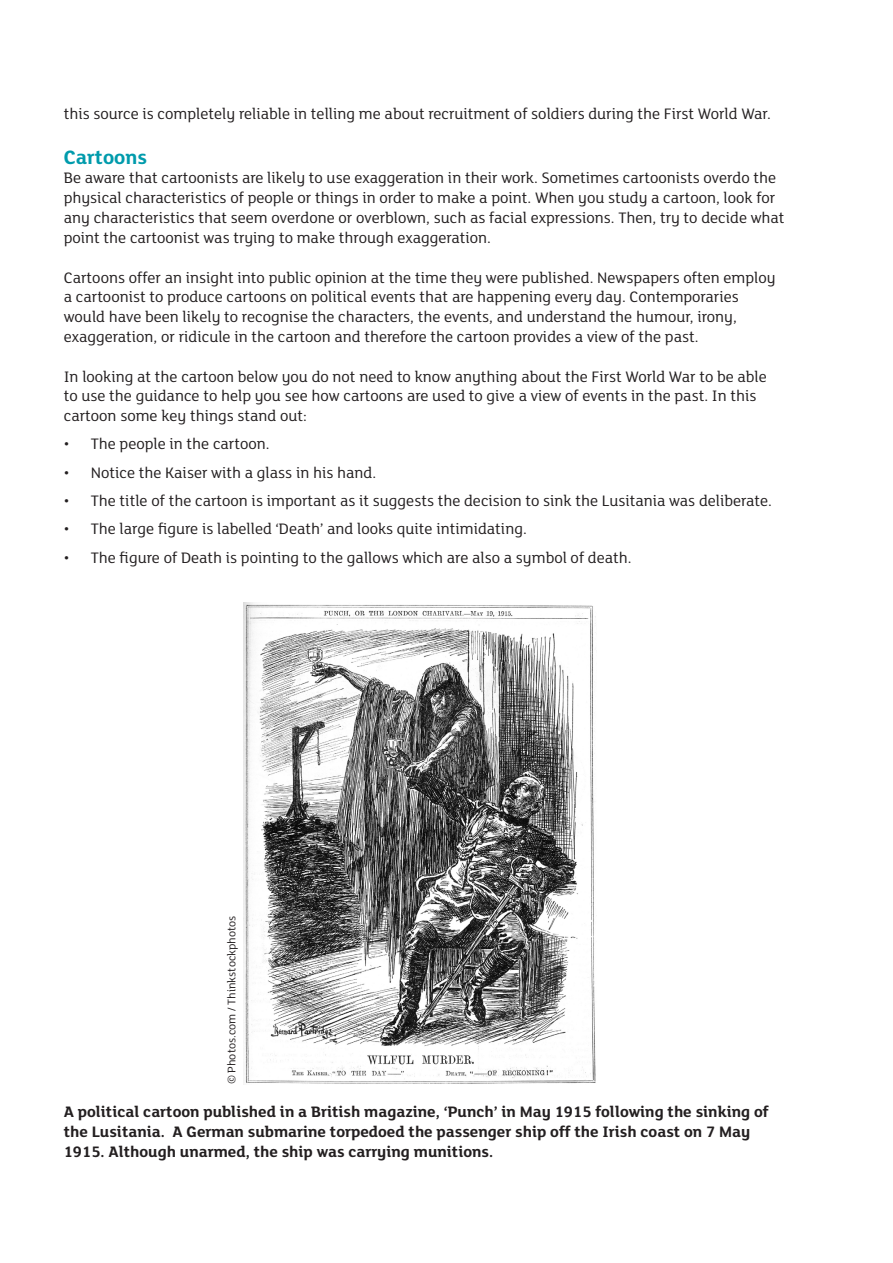
<style>
.page{position:relative;width:893px;height:1263px;background:#fff}
.page>*{position:absolute;margin:0;border:0;box-sizing:border-box;transform-origin:0 0}
.Body_Text{font:700 21px "FS Lola";color:#009bac}
.Body_Text-2{font:16.5px/19.8px "FS Lola";color:#231f20}
.Body_Text-3{font:700 16.5px/19.8px "FS Lola";color:#231f20}
.t1{font:12px "FS Lola";color:#231f20}
</style>
<div class="page">
<img style="left:243px;top:603px;width:353px;height:481px">
<p class="Body_Text-2" style="left:64px;top:103px;width:709px">this source is completely reliable in telling me about recruitment of soldiers during the First World War.</p>
<p class="Body_Text" style="left:64px;top:142px;width:85px">Cartoons</p>
<p class="Body_Text-2" style="left:64px;top:168px;width:722px">Be aware that cartoonists are likely to use exaggeration in their work. Sometimes cartoonists overdo the physical characteristics of people or things in order to make a point. When you study a cartoon, look for any characteristics that seem overdone or overblown, such as facial expressions. Then, try to decide what point the cartoonist was trying to make through exaggeration.</p>
<p class="Body_Text-2" style="left:64px;top:267px;width:713px">Cartoons offer an insight into public opinion at the time they were published. Newspapers often employ a cartoonist to produce cartoons on political events that are happening every day. Contemporaries would have been likely to recognise the characters, the events, and understand the humour, irony, exaggeration, or ridicule in the cartoon and therefore the cartoon provides a view of the past.</p>
<p class="Body_Text-2" style="left:64px;top:366px;width:705px">In looking at the cartoon below you do not need to know anything about the First World War to be able to use the guidance to help you see how cartoons are used to give a view of events in the past. In this cartoon some key things stand out:</p>
<p class="Body_Text-2" style="left:64px;top:433px;width:207px">• The people in the cartoon.</p>
<p class="Body_Text-2" style="left:64px;top:462px;width:314px">• Notice the Kaiser with a glass in his hand.</p>
<p class="Body_Text-2" style="left:64px;top:490px;width:710px">• The title of the cartoon is important as it suggests the decision to sink the Lusitania was deliberate.</p>
<p class="Body_Text-2" style="left:64px;top:518px;width:464px">• The large figure is labelled ‘Death’ and looks quite intimidating.</p>
<p class="Body_Text-2" style="left:64px;top:547px;width:569px">• The figure of Death is pointing to the gallows which are also a symbol of death.</p>
<p class="t1" style="left:224px;top:1084px;width:170px;rotate:-90deg">© Photos.com / Thinkstockphotos</p>
<p class="Body_Text-3" style="left:64px;top:1101px;width:706px">A political cartoon published in a British magazine, ‘Punch’ in May 1915 following the sinking of the Lusitania. A German submarine torpedoed the passenger ship off the Irish coast on 7 May<br>1915. Although unarmed, the ship was carrying munitions.</p>
</div>
